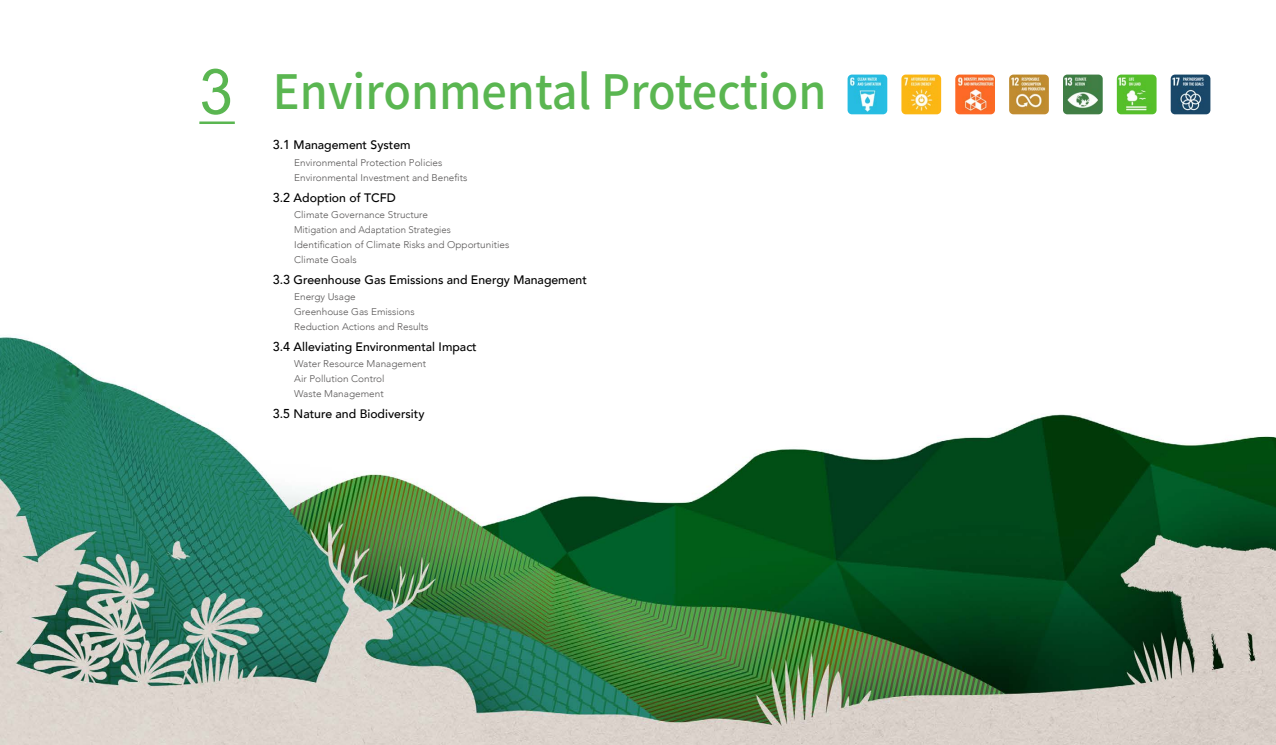
<style>
.page{position:relative;width:1276px;height:745px;background:#fff}
.page>*{position:absolute;margin:0;border:0;box-sizing:border-box;transform-origin:0 0}
.t1{font:500 47.25px "Source Han Sans TC";color:#5ab651;scale:.95 1}
.t2{font:500 12.25px "Avenir";color:#000}
.t3{font:300 9.75px/15px "Avenir";color:#595757}
.s1{font-family:"Arial";font-weight:400;font-size:63px}
.s2{font-size:12.88px}
</style>
<div class="page">
<img style="left:0;top:76px;width:1276px;height:668px">
<hr style="left:199px;top:121px;width:36px;height:3px;background:#5ab651">
<img style="left:847px;top:74px;width:40px;height:40px">
<img style="left:901px;top:74px;width:40px;height:40px">
<img style="left:1009px;top:74px;width:40px;height:40px">
<img style="left:955px;top:74px;width:40px;height:40px">
<img style="left:1063px;top:74px;width:39px;height:40px">
<img style="left:1116px;top:74px;width:40px;height:40px">
<img style="left:1170px;top:74px;width:40px;height:40px">
<h1 class="t1" style="left:199px;top:65px;width:661px"><span class="s1">3</span> Environmental Protection</h1>
<p class="t2" style="left:273px;top:134px;width:139px"><span class="s2">3</span>.<span class="s2">1</span> Management System</p>
<p class="t3" style="left:294px;top:155px;width:175px">Environmental Protection Policies<br>Environmental Investment and Benefits</p>
<p class="t2" style="left:273px;top:187px;width:125px"><span class="s2">3</span>.<span class="s2">2</span> Adoption of TCFD</p>
<p class="t3" style="left:294px;top:207px;width:217px">Climate Governance Structure<br>Mitigation and Adaptation Strategies Identification of Climate Risks and Opportunities Climate Goals</p>
<p class="t2" style="left:273px;top:269px;width:315px"><span class="s2">3</span>.<span class="s2">3</span> Greenhouse Gas Emissions and Energy Management</p>
<p class="t3" style="left:294px;top:289px;width:136px">Energy Usage<br>Greenhouse Gas Emissions<br>Reduction Actions and Results</p>
<p class="t2" style="left:273px;top:336px;width:205px"><span class="s2">3</span>.<span class="s2">4</span> Alleviating Environmental Impact</p>
<p class="t3" style="left:294px;top:356px;width:133px">Water Resource Management<br>Air Pollution Control<br>Waste Management</p>
<p class="t2" style="left:273px;top:403px;width:153px"><span class="s2">3</span>.<span class="s2">5</span> Nature and Biodiversity</p>
</div>
